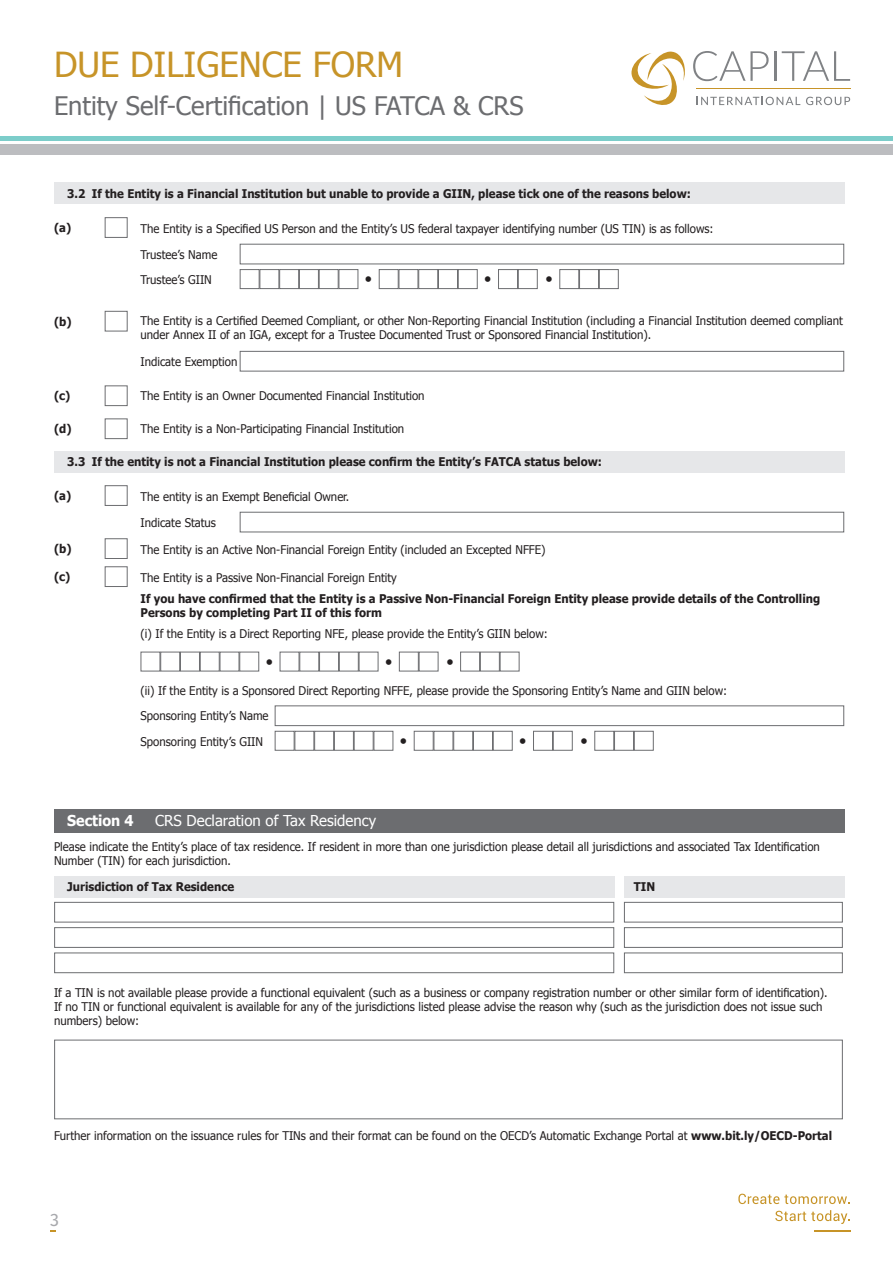
<style>
.page{position:relative;width:893px;height:1263px;background:#fff}
.page>*{position:absolute;margin:0;border:0;box-sizing:border-box;transform-origin:0 0}
.t1{font:34.5px "Tahoma";color:#c79428}
.t2{font:25.5px "Tahoma";color:#6c6d70}
.t3{font:18px "Fira Sans";color:#a8a9ad}
.t4{font:15px "Tahoma";color:#fff}
.t5{font:700 15px "Tahoma";color:#fff;scale:.95 1}
.t6{font:12px/14.4px "Tahoma";color:#231f20;scale:.95 1}
.t7{font:700 12px/14.4px "Tahoma";color:#231f20;scale:.95 1}
.s1{font-weight:700}
</style>
<div class="page">
<svg style="left:738px;top:1194px;width:111px;height:10px"></svg>
<svg style="left:775px;top:1210px;width:74px;height:14px"></svg>
<hr style="left:814px;top:1230px;width:37px;height:1px;background:#c79428">
<svg style="left:631px;top:51px;width:219px;height:54px"></svg>
<hr style="left:696px;top:88px;width:155px;height:1px;background:#c79428">
<hr style="left:0;top:136px;width:893px;height:4px;background:#7ccdca">
<div style="left:0;top:144px;width:893px;height:11px;background:#bcbdc0"></div>
<div style="left:54px;top:183px;width:790px;height:21px;background:#e6e7e9"></div>
<div style="left:54px;top:451px;width:790px;height:21px;background:#e6e7e9"></div>
<div style="left:240px;top:244px;width:604px;height:20px;border:1px solid #6c6d70"></div>
<div style="left:275px;top:705px;width:569px;height:21px;border:1px solid #6c6d70"></div>
<div style="left:54px;top:902px;width:560px;height:20px;border:1px solid #6c6d70"></div>
<div style="left:54px;top:927px;width:560px;height:21px;border:1px solid #6c6d70"></div>
<div style="left:54px;top:952px;width:560px;height:21px;border:1px solid #6c6d70"></div>
<div style="left:54px;top:1040px;width:789px;height:79px;border:1px solid #6c6d70"></div>
<div style="left:624px;top:902px;width:219px;height:20px;border:1px solid #6c6d70"></div>
<div style="left:624px;top:927px;width:219px;height:21px;border:1px solid #6c6d70"></div>
<div style="left:624px;top:952px;width:219px;height:21px;border:1px solid #6c6d70"></div>
<div style="left:240px;top:512px;width:604px;height:20px;border:1px solid #6c6d70"></div>
<div style="left:240px;top:351px;width:604px;height:20px;border:1px solid #6c6d70"></div>
<div style="left:105px;top:217px;width:23px;height:21px;border:1px solid #6c6d70"></div>
<div style="left:105px;top:485px;width:23px;height:21px;border:1px solid #6c6d70"></div>
<div style="left:105px;top:538px;width:23px;height:21px;border:1px solid #6c6d70"></div>
<div style="left:105px;top:566px;width:23px;height:21px;border:1px solid #6c6d70"></div>
<div style="left:105px;top:311px;width:23px;height:20px;border:1px solid #6c6d70"></div>
<div style="left:105px;top:385px;width:23px;height:21px;border:1px solid #6c6d70"></div>
<div style="left:105px;top:418px;width:23px;height:21px;border:1px solid #6c6d70"></div>
<div style="left:240px;top:269px;width:20px;height:20px;border:1px solid #6c6d70"></div>
<div style="left:275px;top:731px;width:19px;height:20px;border:1px solid #6c6d70"></div>
<div style="left:260px;top:269px;width:19px;height:20px;border:1px solid #6c6d70"></div>
<div style="left:294px;top:731px;width:20px;height:20px;border:1px solid #6c6d70"></div>
<div style="left:160px;top:652px;width:20px;height:19px;border:1px solid #6c6d70"></div>
<div style="left:379px;top:269px;width:20px;height:20px;border:1px solid #6c6d70"></div>
<div style="left:414px;top:731px;width:20px;height:20px;border:1px solid #6c6d70"></div>
<div style="left:559px;top:269px;width:20px;height:20px;border:1px solid #6c6d70"></div>
<div style="left:594px;top:731px;width:20px;height:20px;border:1px solid #6c6d70"></div>
<div style="left:460px;top:652px;width:20px;height:19px;border:1px solid #6c6d70"></div>
<div style="left:498px;top:269px;width:20px;height:20px;border:1px solid #6c6d70"></div>
<div style="left:533px;top:731px;width:20px;height:20px;border:1px solid #6c6d70"></div>
<div style="left:399px;top:652px;width:20px;height:19px;border:1px solid #6c6d70"></div>
<div style="left:279px;top:269px;width:20px;height:20px;border:1px solid #6c6d70"></div>
<div style="left:314px;top:731px;width:20px;height:20px;border:1px solid #6c6d70"></div>
<div style="left:180px;top:652px;width:20px;height:19px;border:1px solid #6c6d70"></div>
<div style="left:399px;top:269px;width:19px;height:20px;border:1px solid #6c6d70"></div>
<div style="left:434px;top:731px;width:19px;height:20px;border:1px solid #6c6d70"></div>
<div style="left:299px;top:652px;width:20px;height:19px;border:1px solid #6c6d70"></div>
<div style="left:579px;top:269px;width:20px;height:20px;border:1px solid #6c6d70"></div>
<div style="left:614px;top:731px;width:20px;height:20px;border:1px solid #6c6d70"></div>
<div style="left:480px;top:652px;width:20px;height:19px;border:1px solid #6c6d70"></div>
<div style="left:518px;top:269px;width:20px;height:20px;border:1px solid #6c6d70"></div>
<div style="left:553px;top:731px;width:20px;height:20px;border:1px solid #6c6d70"></div>
<div style="left:419px;top:652px;width:19px;height:19px;border:1px solid #6c6d70"></div>
<div style="left:299px;top:269px;width:20px;height:20px;border:1px solid #6c6d70"></div>
<div style="left:334px;top:731px;width:20px;height:20px;border:1px solid #6c6d70"></div>
<div style="left:200px;top:652px;width:20px;height:19px;border:1px solid #6c6d70"></div>
<div style="left:418px;top:269px;width:20px;height:20px;border:1px solid #6c6d70"></div>
<div style="left:453px;top:731px;width:20px;height:20px;border:1px solid #6c6d70"></div>
<div style="left:319px;top:652px;width:20px;height:19px;border:1px solid #6c6d70"></div>
<div style="left:599px;top:269px;width:20px;height:20px;border:1px solid #6c6d70"></div>
<div style="left:634px;top:731px;width:20px;height:20px;border:1px solid #6c6d70"></div>
<div style="left:500px;top:652px;width:19px;height:19px;border:1px solid #6c6d70"></div>
<div style="left:319px;top:269px;width:20px;height:20px;border:1px solid #6c6d70"></div>
<div style="left:354px;top:731px;width:20px;height:20px;border:1px solid #6c6d70"></div>
<div style="left:438px;top:269px;width:20px;height:20px;border:1px solid #6c6d70"></div>
<div style="left:473px;top:731px;width:20px;height:20px;border:1px solid #6c6d70"></div>
<div style="left:339px;top:652px;width:20px;height:19px;border:1px solid #6c6d70"></div>
<div style="left:339px;top:269px;width:19px;height:20px;border:1px solid #6c6d70"></div>
<div style="left:374px;top:731px;width:19px;height:20px;border:1px solid #6c6d70"></div>
<div style="left:239px;top:652px;width:20px;height:19px;border:1px solid #6c6d70"></div>
<div style="left:458px;top:269px;width:20px;height:20px;border:1px solid #6c6d70"></div>
<div style="left:493px;top:731px;width:20px;height:20px;border:1px solid #6c6d70"></div>
<div style="left:54px;top:809px;width:790px;height:24px;background:#6c6d70"></div>
<div style="left:54px;top:876px;width:560px;height:21px;background:#e6e7e9"></div>
<div style="left:624px;top:876px;width:220px;height:21px;background:#e6e7e9"></div>
<h1 class="t1" style="left:54px;top:42px;width:351px">DUE DILIGENCE FORM</h1>
<h2 class="t2" style="left:54px;top:89px;width:471px">Entity Self-Certification | US FATCA &amp; CRS</h2>
<p class="t7" style="left:67px;top:186px;width:658px">3.2 If the Entity is a Financial Institution but unable to provide a GIIN, please tick one of the reasons below:</p>
<p class="t7" style="left:54px;top:220px;width:20px">(a)</p>
<p class="t6" style="left:141px;top:221px;width:605px">The Entity is a Specified US Person and the Entity’s US federal taxpayer identifying number (US TIN) is as follows:</p>
<p class="t6" style="left:141px;top:247px;width:82px">Trustee’s Name</p>
<p class="t6" style="left:141px;top:272px;width:77px">Trustee’s GIIN</p>
<p class="t7" style="left:365px;top:271px;width:9px">•</p>
<p class="t7" style="left:484px;top:271px;width:9px">•</p>
<p class="t7" style="left:545px;top:271px;width:9px">•</p>
<p class="t7" style="left:54px;top:313px;width:20px">(b)</p>
<p class="t6" style="left:141px;top:313px;width:741px">The Entity is a Certified Deemed Compliant, or other Non-Reporting Financial Institution (including a Financial Institution deemed compliant under Annex II of an IGA, except for a Trustee Documented Trust or Sponsored Financial Institution).</p>
<p class="t6" style="left:141px;top:354px;width:103px">Indicate Exemption</p>
<p class="t7" style="left:54px;top:388px;width:19px">(c)</p>
<p class="t7" style="left:54px;top:421px;width:20px">(d)</p>
<p class="t6" style="left:141px;top:388px;width:301px">The Entity is an Owner Documented Financial Institution</p>
<p class="t6" style="left:141px;top:421px;width:279px">The Entity is a Non-Participating Financial Institution</p>
<p class="t7" style="left:67px;top:454px;width:564px">3.3 If the entity is not a Financial Institution please confirm the Entity’s FATCA status below:</p>
<p class="t7" style="left:54px;top:488px;width:20px">(a)</p>
<p class="t7" style="left:54px;top:541px;width:20px">(b)</p>
<p class="t7" style="left:54px;top:569px;width:19px">(c)</p>
<p class="t6" style="left:141px;top:489px;width:221px">The entity is an Exempt Beneficial Owner.</p>
<p class="t6" style="left:141px;top:515px;width:81px">Indicate Status</p>
<p class="t6" style="left:141px;top:542px;width:428px">The Entity is an Active Non-Financial Foreign Entity (included an Excepted NFFE)</p>
<p class="t6" style="left:141px;top:570px;width:271px">The Entity is a Passive Non-Financial Foreign Entity</p>
<p class="t7" style="left:141px;top:590px;width:717px">If you have confirmed that the Entity is a Passive Non-Financial Foreign Entity please provide details of the Controlling<br>Persons by completing Part II of this form</p>
<p class="t6" style="left:141px;top:626px;width:430px">(i) If the Entity is a Direct Reporting NFE, please provide the Entity’s GIIN below:</p>
<p class="t7" style="left:266px;top:654px;width:9px">•</p>
<p class="t7" style="left:385px;top:654px;width:9px">•</p>
<p class="t7" style="left:446px;top:654px;width:9px">•</p>
<p class="t6" style="left:141px;top:682px;width:619px">(ii) If the Entity is a Sponsored Direct Reporting NFFE, please provide the Sponsoring Entity’s Name and GIIN below:</p>
<p class="t6" style="left:141px;top:708px;width:136px">Sponsoring Entity’s Name</p>
<p class="t6" style="left:141px;top:734px;width:131px">Sponsoring Entity’s GIIN</p>
<p class="t7" style="left:400px;top:733px;width:9px">•</p>
<p class="t7" style="left:519px;top:733px;width:9px">•</p>
<p class="t7" style="left:580px;top:733px;width:9px">•</p>
<p class="t5" style="left:67px;top:810px;width:71px">Section 4</p>
<p class="t4" style="left:155px;top:810px;width:223px">CRS Declaration of Tax Residency</p>
<p class="t6" style="left:54px;top:839px;width:808px">Please indicate the Entity’s place of tax residence. If resident in more than one jurisdiction please detail all jurisdictions and associated Tax Identification<br>Number (TIN) for each jurisdiction.</p>
<p class="t7" style="left:67px;top:879px;width:177px">Jurisdiction of Tax Residence</p>
<p class="t7" style="left:634px;top:879px;width:24px">TIN</p>
<p class="t6" style="left:54px;top:984px;width:816px">If a TIN is not available please provide a functional equivalent (such as a business or company registration number or other similar form of identification).<br>If no TIN or functional equivalent is available for any of the jurisdictions listed please advise the reason why (such as the jurisdiction does not issue such numbers) below:</p>
<p class="t6" style="left:54px;top:1128px;width:821px">Further information on the issuance rules for TINs and their format can be found on the OECD’s Automatic Exchange Portal at <span class="s1">www.bit.ly/OECD-Portal</span></p>
<h3 class="t3" style="left:50px;top:1206px;width:10px">3</h3>
</div>
